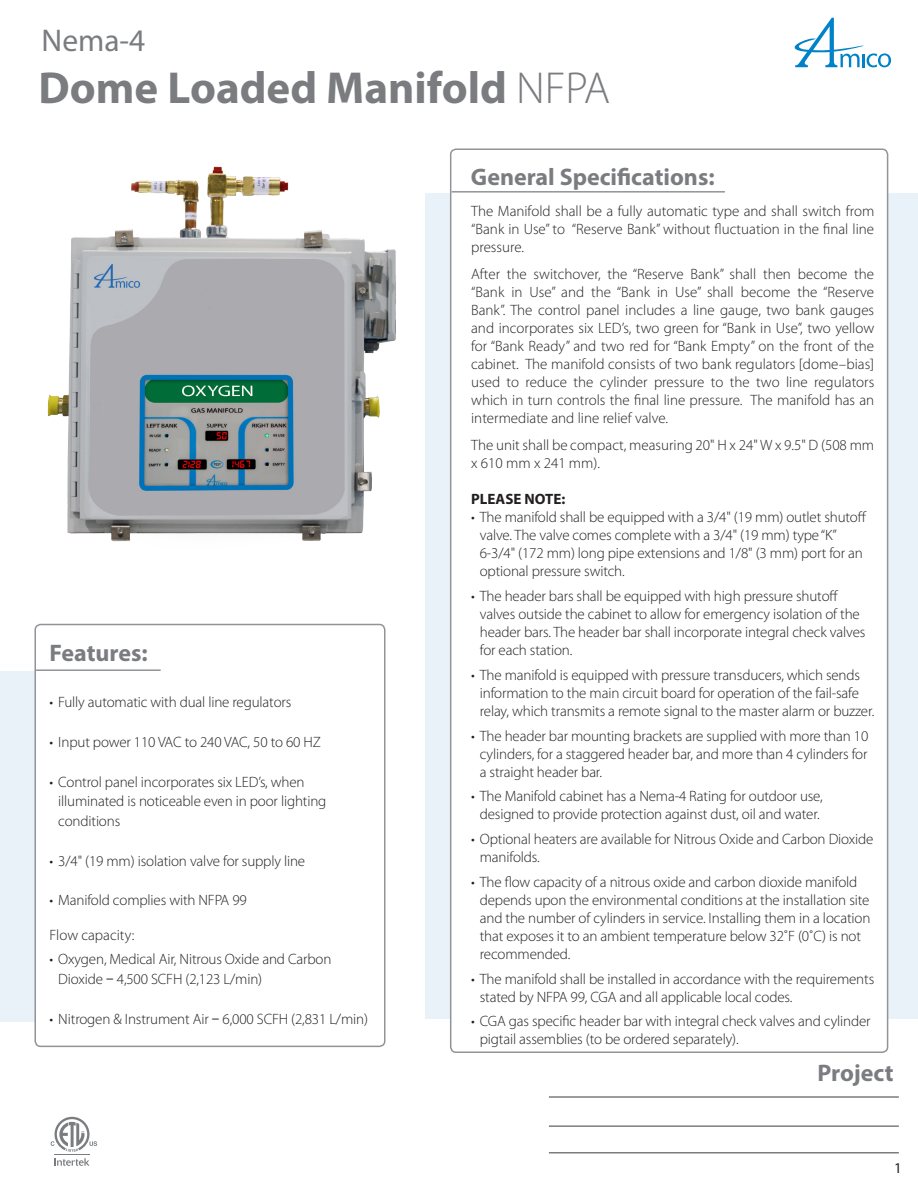
<style>
.page{position:relative;width:918px;height:1188px;background:#fff}
.page>*{position:absolute;margin:0;border:0;box-sizing:border-box;transform-origin:0 0}
.t1{font:700 45px "Myriad Pro";color:#7a7c7f}
.t2{font:31.5px "Myriad Pro";color:#7a7c7f}
.t3{font:700 24px "Myriad Pro";color:#7a7c7f}
.Body_Text_10pt{font:300 15px/18px "Myriad Pro";letter-spacing:-.01em;color:#231f20}
.Body_Text_10pt-2{font:700 15px "Myriad Pro";color:#231f20}
.Body_Text_2{font:15px "Myriad Pro";color:#231f20}
.s1{font-weight:300}
.s2{font-weight:400}
</style>
<div class="page">
<svg style="left:794px;top:18px;width:97px;height:49px"></svg>
<div style="left:0;top:671px;width:336px;height:351px;background:#e8f2f8"></div>
<div style="left:426px;top:193px;width:492px;height:825px;background:#e8f2f8"></div>
<div style="left:451px;top:149px;width:437px;height:903px;background:#fff;border-radius:5px"></div>
<div style="left:450px;top:148px;width:438px;height:905px;border:2px solid #919396;border-radius:5px"></div>
<div style="left:35px;top:625px;width:350px;height:421px;background:#fff;border-radius:5px"></div>
<div style="left:35px;top:624px;width:350px;height:423px;border:2px solid #919396;border-radius:5px"></div>
<hr style="left:452px;top:191px;width:273px;height:2px;background:#919396">
<hr style="left:36px;top:669px;width:125px;height:2px;background:#919396">
<img style="left:47px;top:166px;width:349px;height:376px">
<hr style="left:549px;top:1096px;width:350px;height:2px;background:#7a7c7f">
<hr style="left:549px;top:1125px;width:350px;height:2px;background:#7a7c7f">
<hr style="left:549px;top:1152px;width:350px;height:2px;background:#7a7c7f">
<svg style="left:55px;top:1158px;width:35px;height:8px"></svg>
<hr style="left:55px;top:1154px;width:35px;height:1px;background:#7a7c7f">
<svg style="left:51px;top:1117px;width:46px;height:35px"></svg>
<p class="t2" style="left:42px;top:21px;width:105px">Nema-4</p>
<p class="t1" style="left:39px;top:58px;width:573px">Dome Loaded Manifold <span class="s1">NFPA</span></p>
<p class="t3" style="left:50px;top:637px;width:100px">Features:</p>
<p class="Body_Text_10pt" style="left:50px;top:693px;width:243px">• Fully automatic with dual line regulators</p>
<p class="Body_Text_10pt" style="left:50px;top:733px;width:273px">• Input power 110 VAC to 240 VAC, 50 to 60 HZ</p>
<p class="Body_Text_10pt" style="left:58px;top:771px;width:270px;line-height:19.8px;text-indent:-9px">• Control panel incorporates six LED’s, when illuminated is noticeable even in poor lighting conditions</p>
<p class="Body_Text_10pt" style="left:50px;top:852px;width:257px">• 3/4" (19 mm) isolation valve for supply line</p>
<p class="Body_Text_10pt" style="left:50px;top:891px;width:199px">• Manifold complies with NFPA 99</p>
<p class="Body_Text_10pt" style="left:50px;top:926px;width:86px">Flow capacity:</p>
<p class="Body_Text_10pt" style="left:58px;top:949px;width:275px;line-height:19.8px;text-indent:-9px">• Oxygen, Medical Air, Nitrous Oxide and Carbon<br>Dioxide <span class="s2">–</span> 4,500 SCFH (2,123 L/min)</p>
<p class="Body_Text_10pt" style="left:50px;top:1009px;width:320px">• Nitrogen &amp; Instrument Air <span class="s2">–</span> 6,000 SCFH (2,831 L/min)</p>
<p class="t3" style="left:471px;top:162px;width:245px">General Specifications:</p>
<p class="Body_Text_10pt" style="left:471px;top:202px;width:405px;text-align:justify">The Manifold shall be a fully automatic type and shall switch from “Bank in Use” to “Reserve Bank” without fluctuation in the final line pressure.</p>
<p class="Body_Text_10pt" style="left:471px;top:265px;width:405px;text-align:justify">After the switchover, the “Reserve Bank” shall then become the “Bank in Use” and the “Bank in Use” shall become the “Reserve Bank”. The control panel includes a line gauge, two bank gauges and incorporates six LED’s, two green for “Bank in Use”, two yellow for “Bank Ready” and two red for “Bank Empty” on the front of the cabinet. The manifold consists of two bank regulators [dome–bias] used to reduce the cylinder pressure to the two line regulators which in turn controls the final line pressure. The manifold has an intermediate and line relief valve.</p>
<p class="Body_Text_10pt" style="left:471px;top:436px;width:405px">The unit shall be compact, measuring 20" H x 24" W x 9.5" D (508 mm x 610 mm x 241 mm).</p>
<p class="Body_Text_10pt-2" style="left:471px;top:489px;width:96px">PLEASE NOTE:</p>
<p class="Body_Text_10pt" style="left:480px;top:508px;width:388px;text-indent:-9px">• The manifold shall be equipped with a 3/4" (19 mm) outlet shutoff valve. The valve comes complete with a 3/4" (19 mm) type “K” 6-3/4" (172 mm) long pipe extensions and 1/8" (3 mm) port for an optional pressure switch.</p>
<p class="Body_Text_10pt" style="left:480px;top:587px;width:387px;text-indent:-9px">• The header bars shall be equipped with high pressure shutoff valves outside the cabinet to allow for emergency isolation of the header bars. The header bar shall incorporate integral check valves for each station.</p>
<p class="Body_Text_10pt" style="left:480px;top:666px;width:396px;text-indent:-9px">• The manifold is equipped with pressure transducers, which sends information to the main circuit board for operation of the fail-safe relay, which transmits a remote signal to the master alarm or buzzer.</p>
<p class="Body_Text_10pt" style="left:480px;top:726px;width:390px;text-align:justify;text-indent:-9px">• The header bar mounting brackets are supplied with more than 10 cylinders, for a staggered header bar, and more than 4 cylinders for a straight header bar.</p>
<p class="Body_Text_10pt" style="left:471px;top:787px;width:353px;text-align:center">• The Manifold cabinet has a Nema-4 Rating for outdoor use, designed to provide protection against dust, oil and water.</p>
<p class="Body_Text_10pt" style="left:480px;top:830px;width:395px;text-indent:-9px">• Optional heaters are available for Nitrous Oxide and Carbon Dioxide manifolds.</p>
<p class="Body_Text_10pt" style="left:480px;top:873px;width:392px;text-indent:-9px">• The flow capacity of a nitrous oxide and carbon dioxide manifold depends upon the environmental conditions at the installation site and the number of cylinders in service. Installing them in a location that exposes it to an ambient temperature below 32˚F (0˚C) is not recommended.</p>
<p class="Body_Text_10pt" style="left:480px;top:969px;width:396px;text-indent:-9px">• The manifold shall be installed in accordance with the requirements stated by NFPA 99, CGA and all applicable local codes.</p>
<p class="Body_Text_10pt" style="left:480px;top:1012px;width:392px;text-indent:-9px">• CGA gas specific header bar with integral check valves and cylinder pigtail assemblies (to be ordered separately).</p>
<p class="t3" style="left:817px;top:1057px;width:78px">Project</p>
<p class="Body_Text_2" style="left:894px;top:1159px;width:9px">1</p>
</div>
